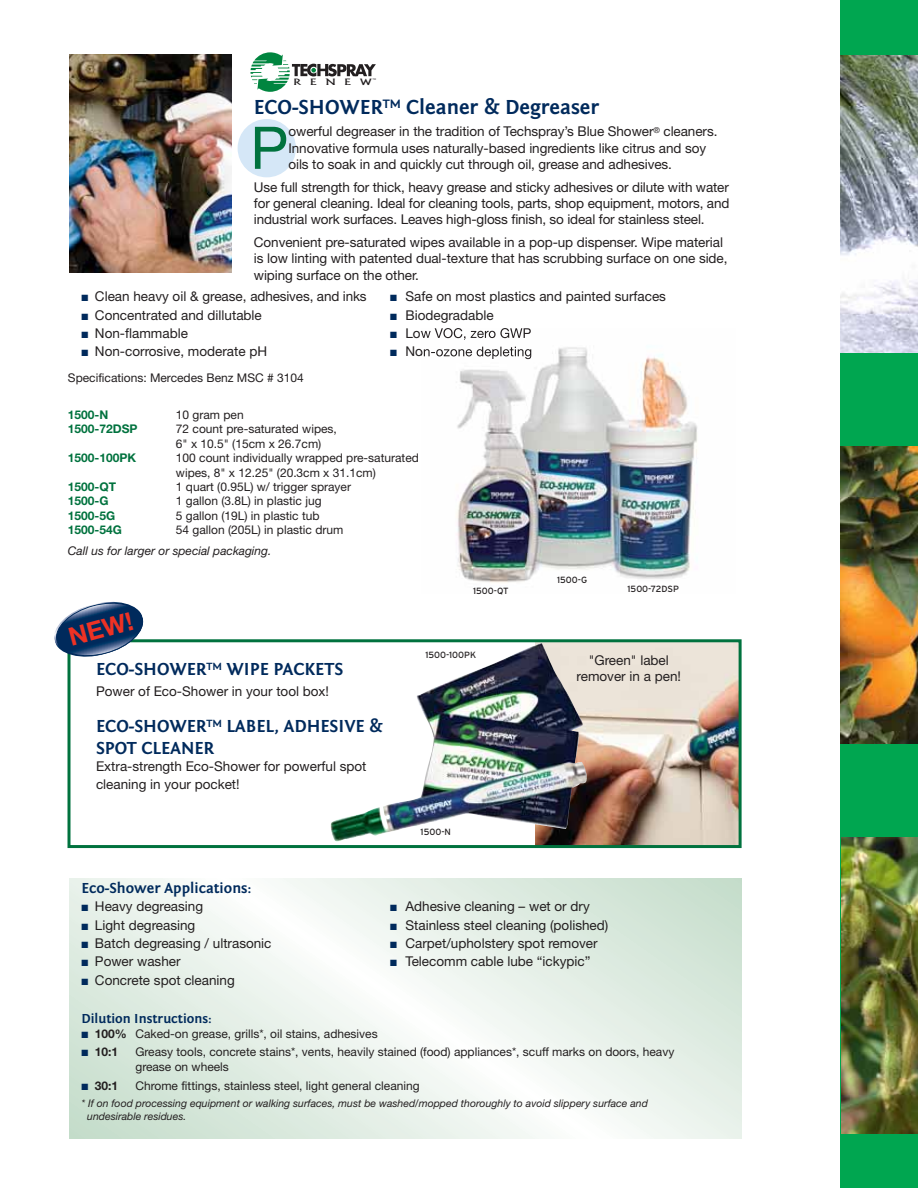
<style>
.page{position:relative;width:918px;height:1188px;background:#fff}
.page>*{position:absolute;margin:0;border:0;box-sizing:border-box;transform-origin:0 0}
.t1{font:58.8px "Helvetica Neue";color:#00723e}
.t2{font:700 25.2px "Helvetica Neue";color:#ee3224}
.t3{font:700 21px "Fontin Sans";color:#002a5c}
.t4{font:700 18px/21.6px "Fontin Sans";color:#002a5c}
.t5{font:700 15px "Fontin Sans";color:#002a5c}
.t6{font:13.5px/16.2px "Helvetica Neue";color:#231f20}
.t7{font:700 13.5px "Fontin Sans";color:#002a5c}
.t8{font:12px/14.4px "Helvetica Neue";color:#231f20}
.t9{font:700 12px "Helvetica Neue";color:#00723e}
.t10{font:italic 12px "Helvetica Neue";color:#231f20}
.t11{font:700 12px "Helvetica Neue";color:#231f20}
.t12{font:italic 10.5px/13.6px "Helvetica Neue";color:#231f20}
.t13{font:9px "Interstate";color:#231f20}
.t14{font:8.55px "Albertus";letter-spacing:.675em;color:#231f20;scale:1.51 1}
.t15{font:condensed 3.75px "Helvetica Neue";color:#231f20}
.s1{color:#002a5c}
.s2{font-weight:700}
</style>
<div class="page">
<svg style="left:69px;top:879px;width:673px;height:260px"></svg>
<div style="left:238px;top:119px;width:58px;height:58px;background:#d5e7f7;border-radius:50%"></div>
<img style="left:69px;top:54px;width:162px;height:219px">
<div style="left:840px;top:0;width:78px;height:1188px;background:#00a650"></div>
<img style="left:840px;top:446px;width:78px;height:297px">
<img style="left:842px;top:837px;width:76px;height:297px">
<img style="left:840px;top:56px;width:78px;height:296px">
<svg style="left:250px;top:52px;width:126px;height:40px"></svg>
<img style="left:457px;top:346px;width:240px;height:237px">
<img style="left:421px;top:328px;width:110px;height:12px">
<img style="left:421px;top:347px;width:110px;height:12px">
<img style="left:535px;top:643px;width:203px;height:201px">
<div style="left:68px;top:639px;width:674px;height:209px;border:3px solid #00723e"></div>
<svg style="left:54px;top:601px;width:92px;height:59px"></svg>
<img style="left:330px;top:643px;width:257px;height:199px">
<p class="t14" style="left:293px;top:78px;width:53px">RENEW</p>
<p class="t15" style="left:372px;top:78px;width:5px">™</p>
<h3 class="t3" style="left:254px;top:99px;width:347px">ECO-SHOWER<sup>TM</sup> Cleaner &amp; Degreaser</h3>
<h1 class="t1" style="left:250px;top:127px;width:40px">P</h1>
<p class="t6" style="left:288px;top:125px;width:430px">owerful degreaser in the tradition of Techspray’s Blue Shower<sup>®</sup> cleaners.<br>Innovative formula uses naturally-based ingredients like citrus and soy oils to soak in and quickly cut through oil, grease and adhesives.</p>
<p class="t6" style="left:254px;top:180px;width:477px;text-align:justify">Use full strength for thick, heavy grease and sticky adhesives or dilute with water for general cleaning. Ideal for cleaning tools, parts, shop equipment, motors, and industrial work surfaces. Leaves high-gloss finish, so ideal for stainless steel.</p>
<p class="t6" style="left:254px;top:236px;width:475px">Convenient pre-saturated wipes available in a pop-up dispenser. Wipe material is low linting with patented dual-texture that has scrubbing surface on one side, wiping surface on the other.</p>
<p class="t6" style="left:81px;top:290px;width:287px"><span class="s1">■</span> Clean heavy oil &amp; grease, adhesives, and inks</p>
<p class="t6" style="left:390px;top:290px;width:277px"><span class="s1">■</span> Safe on most plastics and painted surfaces</p>
<p class="t6" style="left:81px;top:308px;width:182px"><span class="s1">■</span> Concentrated and dillutable</p>
<p class="t6" style="left:390px;top:308px;width:105px"><span class="s1">■</span> Biodegradable</p>
<p class="t6" style="left:81px;top:326px;width:108px"><span class="s1">■</span> Non-flammable</p>
<p class="t6" style="left:81px;top:345px;width:187px"><span class="s1">■</span> Non-corrosive, moderate pH</p>
<p class="t8" style="left:68px;top:372px;width:237px">Specifications: Mercedes Benz MSC # 3104</p>
<p class="t9" style="left:68px;top:410px;width:42px">1500-N</p>
<p class="t8" style="left:176px;top:409px;width:69px">10 gram pen</p>
<p class="t9" style="left:68px;top:425px;width:71px">1500-72DSP</p>
<p class="t8" style="left:176px;top:423px;width:163px">72 count pre-saturated wipes,<br>6" x 10.5" (15cm x 26.7cm)</p>
<p class="t9" style="left:68px;top:454px;width:70px">1500-100PK</p>
<p class="t8" style="left:176px;top:452px;width:244px">100 count individually wrapped pre-saturated wipes, 8" x 12.25" (20.3cm x 31.1cm)</p>
<p class="t9" style="left:68px;top:482px;width:50px">1500-QT</p>
<p class="t8" style="left:176px;top:481px;width:177px">1 quart (0.95L) w/ trigger sprayer</p>
<p class="t9" style="left:68px;top:497px;width:42px">1500-G</p>
<p class="t8" style="left:176px;top:495px;width:147px">1 gallon (3.8L) in plastic jug</p>
<p class="t9" style="left:68px;top:511px;width:49px">1500-5G</p>
<p class="t8" style="left:176px;top:509px;width:145px">5 gallon (19L) in plastic tub</p>
<p class="t9" style="left:68px;top:526px;width:55px">1500-54G</p>
<p class="t8" style="left:176px;top:524px;width:169px">54 gallon (205L) in plastic drum</p>
<p class="t10" style="left:68px;top:547px;width:205px">Call us for larger or special packaging.</p>
<h2 class="t2" style="left:67px;top:629px;width:67px;rotate:-15deg">NEW!</h2>
<h3 class="t4" style="left:96px;top:660px;width:249px">ECO-SHOWER<sup>TM</sup> WIPE PACKETS</h3>
<p class="t6" style="left:96px;top:685px;width:234px">Power of Eco-Shower in your tool box!</p>
<h3 class="t4" style="left:96px;top:717px;width:288px">ECO-SHOWER<sup>TM</sup> LABEL, ADHESIVE &amp;<br>SPOT CLEANER</h3>
<p class="t6" style="left:96px;top:759px;width:272px;line-height:18.1px">Extra-strength Eco-Shower for powerful spot cleaning in your pocket!</p>
<p class="t13" style="left:473px;top:588px;width:37px">1500-QT</p>
<p class="t13" style="left:426px;top:651px;width:52px">1500-100PK</p>
<p class="t13" style="left:421px;top:829px;width:32px">1500-N</p>
<p class="t13" style="left:557px;top:577px;width:32px">1500-G</p>
<p class="t13" style="left:628px;top:586px;width:53px">1500-72DSP</p>
<p class="t6" style="left:577px;top:653px;width:106px;text-align:center">"Green" label remover in a pen!</p>
<p class="t5" style="left:81px;top:882px;width:172px">Eco-Shower Applications:</p>
<p class="t6" style="left:81px;top:900px;width:123px"><span class="s1">■</span> Heavy degreasing</p>
<p class="t6" style="left:390px;top:900px;width:201px"><span class="s1">■</span> Adhesive cleaning – wet or dry</p>
<p class="t6" style="left:81px;top:918px;width:115px"><span class="s1">■</span> Light degreasing</p>
<p class="t6" style="left:390px;top:918px;width:220px"><span class="s1">■</span> Stainless steel cleaning (polished)</p>
<p class="t6" style="left:81px;top:936px;width:192px"><span class="s1">■</span> Batch degreasing / ultrasonic</p>
<p class="t6" style="left:390px;top:936px;width:209px"><span class="s1">■</span> Carpet/upholstery spot remover</p>
<p class="t6" style="left:81px;top:955px;width:101px"><span class="s1">■</span> Power washer</p>
<p class="t6" style="left:390px;top:955px;width:202px"><span class="s1">■</span> Telecomm cable lube “ickypic”</p>
<p class="t6" style="left:81px;top:973px;width:155px"><span class="s1">■</span> Concrete spot cleaning</p>
<p class="t7" style="left:81px;top:1013px;width:132px">Dilution Instructions:</p>
<p class="t8" style="left:81px;top:1028px;width:298px"><span class="s1">■</span> <span class="s2">100%</span> Caked-on grease, grills*, oil stains, adhesives</p>
<p class="t11" style="left:81px;top:1048px;width:38px"><span class="s1">■</span> 10:1</p>
<p class="t8" style="left:135px;top:1046px;width:540px;line-height:15px">Greasy tools, concrete stains*, vents, heavily stained (food) appliances*, scuff marks on doors, heavy grease on wheels</p>
<p class="t11" style="left:81px;top:1081px;width:38px"><span class="s1">■</span> 30:1</p>
<p class="t8" style="left:135px;top:1079px;width:286px">Chrome fittings, stainless steel, light general cleaning</p>
<p class="t12" style="left:87px;top:1097px;width:562px;text-indent:-6px">* If on food processing equipment or walking surfaces, must be washed/mopped thoroughly to avoid slippery surface and undesirable residues.</p>
</div>
